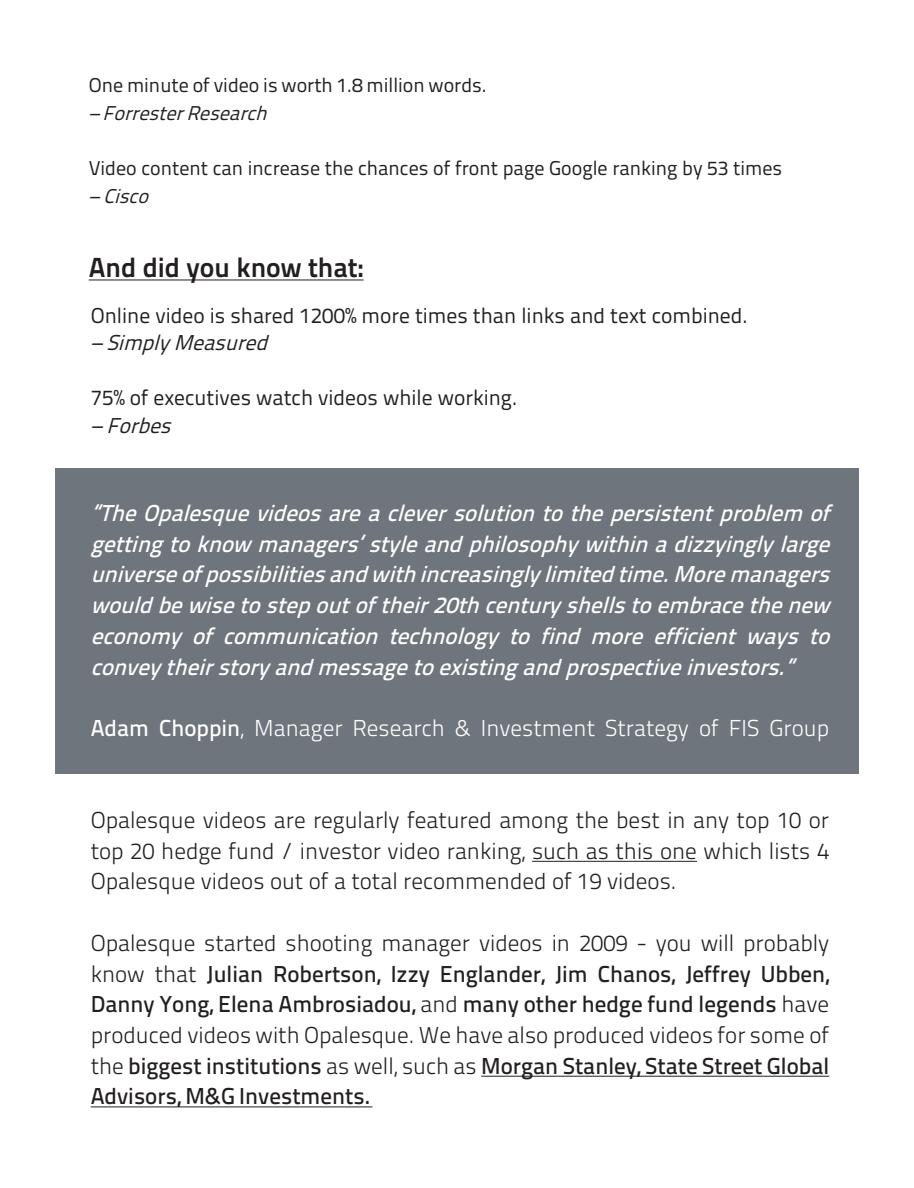
<style>
.page{position:relative;width:914px;height:1188px;background:#fff}
.page>*{position:absolute;margin:0;border:0;box-sizing:border-box;transform-origin:0 0}
.t1{font:27.6px "Titillium Text 25 L 800 wt";color:#231f20}
.t2{font:italic 22.95px/30.8px "Titillium Text 25 L 600 wt";color:#fff}
.t3{font:22.95px/30.8px "Titillium Text 25 L 250 wt";color:#231f20;text-align:justify}
.t4{font:22.95px/30.8px "Titillium Text 25 L 600 wt";color:#231f20}
.t5{font:22.95px "Titillium Text 25 L 250 wt";color:#fff}
.t6{font:21.45px "Titillium Text 25 L 400 wt";color:#231f20}
.t7{font:italic 21.45px "Titillium Text 25 L 400 wt";color:#231f20}
.t8{font:19.95px "Titillium Text 25 L 400 wt";color:#231f20}
.t9{font:italic 19.95px "Titillium Text 25 L 400 wt";color:#231f20}
.s1{font-family:"Titillium Text 25 L 600 wt"}
.s2{font-family:"Titillium Text 25 L 250 wt"}
</style>
<div class="page">
<hr style="left:89px;top:280px;width:275px;height:1px;background:#231f20">
<div style="left:55px;top:469px;width:804px;height:305px;background:#6e757c"></div>
<hr style="left:532px;top:861px;width:165px;height:1px;background:#231f20">
<hr style="left:481px;top:1076px;width:348px;height:1px;background:#231f20">
<hr style="left:91px;top:1107px;width:281px;height:1px;background:#231f20">
<p class="t8" style="left:89px;top:78px;width:400px">One minute of video is worth 1.8 million words.</p>
<p class="t9" style="left:89px;top:106px;width:184px">– ForresterResearch</p>
<p class="t8" style="left:89px;top:161px;width:695px">Video content can increase the chances of front page Google ranking by 53 times</p>
<p class="t9" style="left:89px;top:189px;width:66px">– Cisco</p>
<p class="t1" style="left:89px;top:257px;width:276px">And did you know that:</p>
<p class="t6" style="left:91px;top:307px;width:658px">Online video is shared 1200% more times than links and text combined.</p>
<p class="t7" style="left:91px;top:335px;width:183px">– Simply Measured</p>
<p class="t6" style="left:91px;top:390px;width:428px">75% of executives watch videos while working.</p>
<p class="t7" style="left:91px;top:418px;width:87px">– Forbes</p>
<p class="t2" style="left:91px;top:500px;width:746px">“The Opalesque videos are a clever solution to the persistent problem of getting to know managers’ style and philosophy within a dizzyingly large universe of possibilities and with increasingly limited time.More managers would be wise to step outof their20th century shells to embrace the new economy of communication technology to find more efficient ways to convey theirstory and message to existing and prospective investors.”</p>
<p class="t5" style="left:91px;top:719px;width:740px"><span class="s1">Adam Choppin</span>, Manager Research &amp; Investment Strategy of FIS Group</p>
<p class="t3" style="left:91px;top:807px;width:740px">Opalesque videos are regularly featured among the best in any top 10 or top 20 hedge fund / investor video ranking, such as this one which lists 4<br>Opalesque videos out of a total recommended of 19 videos.</p>
<p class="t3" style="left:91px;top:930px;width:740px">Opalesque started shooting manager videos in 2009 - you will probably</p>
<p class="t4" style="left:91px;top:961px;width:740px"><span class="s2">know that</span> Julian Robertson, Izzy Englander, Jim Chanos, Jeffrey Ubben,<br>Danny Yong, Elena Ambrosiadou, <span class="s2">and</span> many other hedge fund legends <span class="s2">have</span></p>
<p class="t3" style="left:91px;top:1022px;width:740px">produced videos with Opalesque. We have also produced videos for some of</p>
<p class="t4" style="left:91px;top:1053px;width:740px"><span class="s2">the</span> biggest institutions <span class="s2">as well, such as</span> Morgan Stanley, State Street Global<br>Advisors, M&amp;G Investments.</p>
</div>
